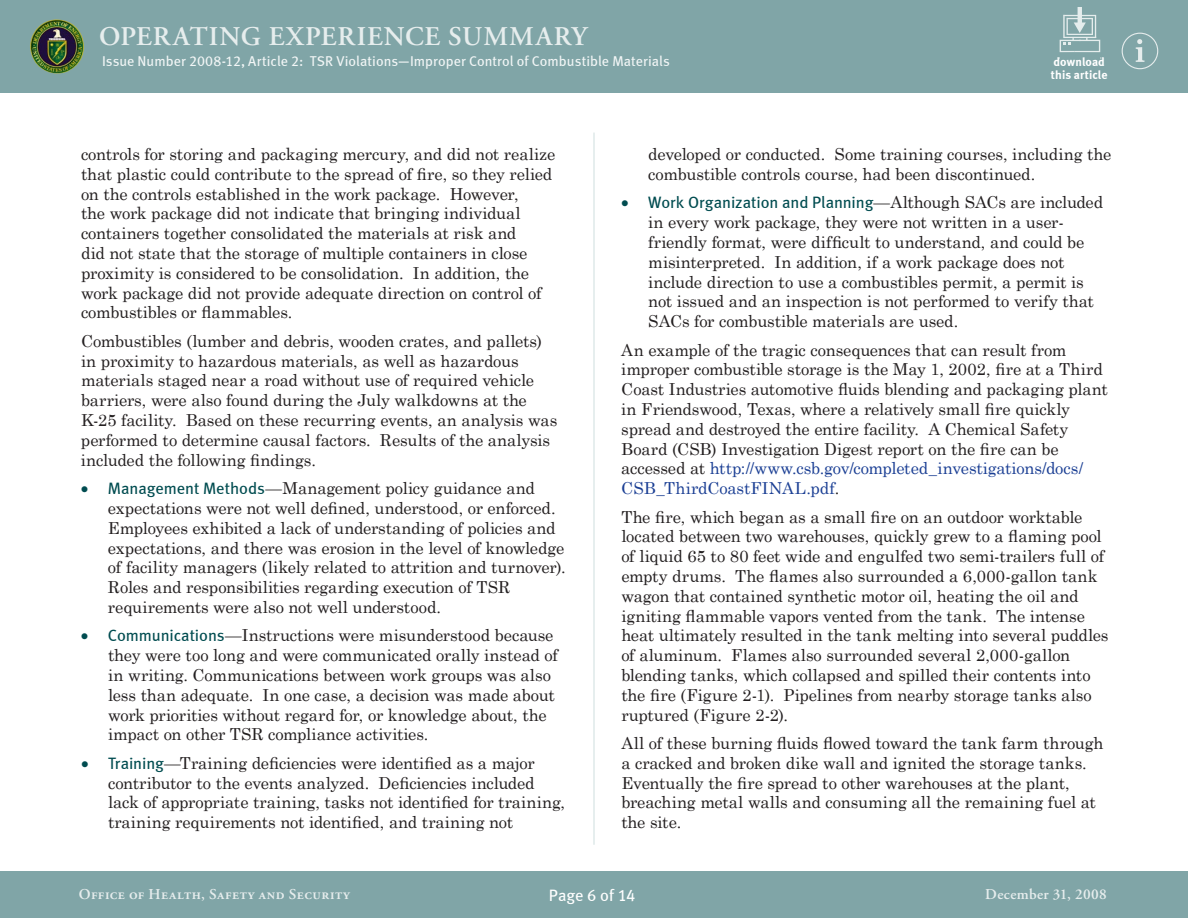
<style>
.page{position:relative;width:1188px;height:918px;background:#fff}
.page>*{position:absolute;margin:0;border:0;box-sizing:border-box;transform-origin:0 0}
.t1{font:600 27px "Adobe Garamond Pro";letter-spacing:.14em;color:#e6eded}
.t2{font:16.5px/19.8px "Century Schoolbook";letter-spacing:-.01em;color:#231f20}
.t3{font:16.5px "Meta Book LF";letter-spacing:-.005em;color:#004c50}
.t4{font:16.5px "Meta Book LF";color:#fff}
.t5{font:600 15px "Adobe Garamond Pro";letter-spacing:.03em;color:#e6eded}
.t6{font:14.25px "Meta Book LF";letter-spacing:.005em;color:#f2f6f6}
.t7{font:12px/13.5px "Meta Bold LF";letter-spacing:.01em;color:#fff}
.s1{color:#004c50}
.s2{font-family:"Meta Book LF";color:#004c50}
.s3{font-family:"Century Schoolbook";color:#231f20}
.s4{color:#1b3f94}
</style>
<div class="page">
<div style="left:0;top:0;width:1188px;height:92px;background:#80a5a7"></div>
<div style="left:0;top:872px;width:1188px;height:46px;background:#80a5a7"></div>
<img style="left:30px;top:19px;width:54px;height:54px">
<hr style="left:593px;top:133px;width:2px;height:711px;background:#dfe9e9">
<div style="left:1122px;top:33px;width:36px;height:36px;border:1px solid #e6eded;border-radius:50%"></div>
<svg style="left:1136px;top:39px;width:8px;height:23px"></svg>
<hr style="left:1078px;top:8px;width:4px;height:16px;background:#e5eded">
<svg style="left:1060px;top:15px;width:40px;height:37px"></svg>
<h1 class="t1" style="left:99px;top:21px;width:487px">Operating Experience Summary</h1>
<p class="t6" style="left:102px;top:53px;width:570px">Issue Number 2008-12, Article 2: TSR Violations—Improper Control of Combustible Materials</p>
<p class="t7" style="left:1051px;top:55px;width:58px">download this article</p>
<p class="t2" style="left:81px;top:143px;width:476px">controls for storing and packaging mercury, and did not realize that plastic could contribute to the spread of fire, so they relied on the controls established in the work package. However,<br>the work package did not indicate that bringing individual containers together consolidated the materials at risk and<br>did not state that the storage of multiple containers in close proximity is considered to be consolidation. In addition, the work package did not provide adequate direction on control of combustibles or flammables.</p>
<p class="t2" style="left:81px;top:330px;width:478px">Combustibles (lumber and debris, wooden crates, and pallets) in proximity to hazardous materials, as well as hazardous materials staged near a road without use of required vehicle barriers, were also found during the July walkdowns at the K‑25 facility. Based on these recurring events, an analysis was performed to determine causal factors. Results of the analysis included the following findings.</p>
<p class="t2" style="left:108px;top:477px;width:459px;text-indent:-27px"><span class="s1">•</span> <span class="s2">Management Methods</span>—Management policy guidance and expectations were not well defined, understood, or enforced.<br>Employees exhibited a lack of understanding of policies and expectations, and there was erosion in the level of knowledge of facility managers (likely related to attrition and turnover).<br>Roles and responsibilities regarding execution of TSR requirements were also not well understood.</p>
<p class="t2" style="left:108px;top:624px;width:451px;text-indent:-27px"><span class="s1">•</span> <span class="s2">Communications</span>—Instructions were misunderstood because they were too long and were communicated orally instead of in writing. Communications between work groups was also less than adequate. In one case, a decision was made about work priorities without regard for, or knowledge about, the impact on other TSR compliance activities.</p>
<p class="t2" style="left:108px;top:752px;width:459px;text-indent:-27px"><span class="s1">•</span> <span class="s2">Training</span>—Training deficiencies were identified as a major contributor to the events analyzed. Deficiencies included lack of appropriate training, tasks not identified for training, training requirements not identified, and training not</p>
<p class="t2" style="left:648px;top:143px;width:465px">developed or conducted. Some training courses, including the combustible controls course, had been discontinued.</p>
<p class="t3" style="left:621px;top:193px;width:483px">• Work Organization and Planning<span class="s3">—Although SACs are included</span></p>
<p class="t2" style="left:648px;top:211px;width:447px">in every work package, they were not written in a user&shy;friendly format, were difficult to understand, and could be misinterpreted. In addition, if a work package does not include direction to use a combustibles permit, a permit is not issued and an inspection is not performed to verify that SACs for combustible materials are used.</p>
<p class="t2" style="left:621px;top:338px;width:488px">An example of the tragic consequences that can result from improper combustible storage is the May 1, 2002, fire at a Third Coast Industries automotive fluids blending and packaging plant in Friendswood, Texas, where a relatively small fire quickly spread and destroyed the entire facility. A Chemical Safety Board (CSB) Investigation Digest report on the fire can be accessed at <span class="s4">http://www.csb.gov/completed_investigations/docs/ CSB_ThirdCoastFINAL.pdf</span>.</p>
<p class="t2" style="left:621px;top:505px;width:489px">The fire, which began as a small fire on an outdoor worktable located between two warehouses, quickly grew to a flaming pool of liquid 65 to 80 feet wide and engulfed two semi-trailers full of empty drums. The flames also surrounded a 6,000-gallon tank wagon that contained synthetic motor oil, heating the oil and igniting flammable vapors vented from the tank. The intense heat ultimately resulted in the tank melting into several puddles of aluminum. Flames also surrounded several 2,000-gallon blending tanks, which collapsed and spilled their contents into the fire (Figure 2-1). Pipelines from nearby storage tanks also ruptured (Figure 2-2).</p>
<p class="t2" style="left:621px;top:732px;width:484px">All of these burning fluids flowed toward the tank farm through a cracked and broken dike wall and ignited the storage tanks.<br>Eventually the fire spread to other warehouses at the plant, breaching metal walls and consuming all the remaining fuel at the site.</p>
<p class="t5" style="left:79px;top:886px;width:273px">Office of Health, Safety and Security</p>
<p class="t5" style="left:985px;top:886px;width:123px">December 31, 2008</p>
<p class="t4" style="left:549px;top:886px;width:88px">Page 6 of 14</p>
</div>
